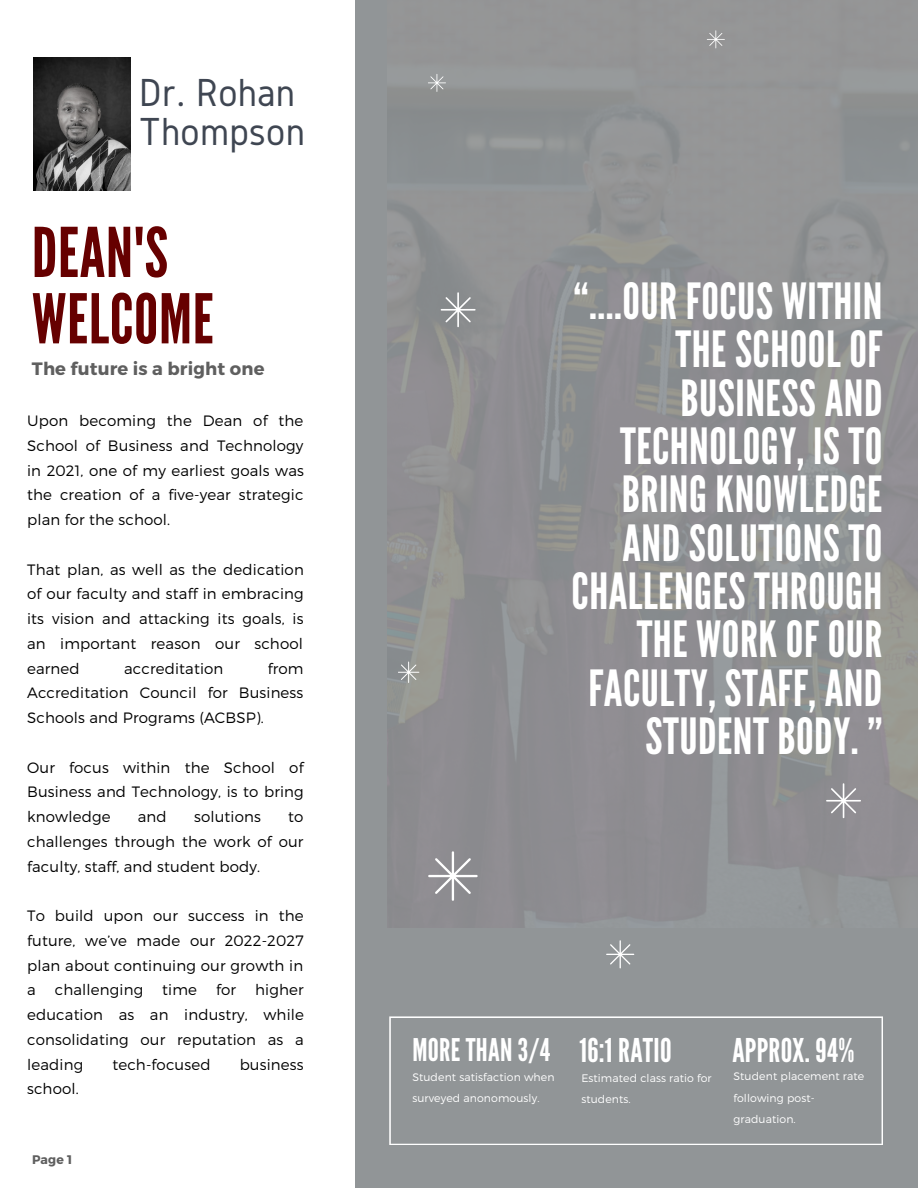
<style>
.page{position:relative;width:918px;height:1188px;background:#fff}
.page>*{position:absolute;margin:0;border:0;box-sizing:border-box;transform-origin:0 0}
.t1{font:68.4px/66.3px "League Gothic";letter-spacing:.01em;color:#600}
.t2{font:49.8px/48.3px "League Gothic";letter-spacing:.01em;color:#fff;text-align:right}
.t3{font:40.65px/38.2px "Gidole";letter-spacing:.01em;color:#3f4652}
.t4{font:32.7px "League Gothic";letter-spacing:.01em;color:#fff}
.t5{font:31.2px "League Gothic";letter-spacing:.01em;color:#fff}
.t6{font:700 17.85px "Montserrat";letter-spacing:.01em;color:#5f5f5f}
.t7{font:300 15px/24.8px "Montserrat";letter-spacing:.01em;color:#000;text-align:justify}
.t8{font:700 12.45px "Montserrat";color:#5f5f5f}
.t9{font:300 10.95px/21.3px "Montserrat";letter-spacing:.01em;color:#fff}
</style>
<div class="page">
<div style="left:355px;top:0;width:563px;height:1188px;background:#919597"></div>
<img style="left:387px;top:48px;width:531px;height:879px">
<img style="left:34px;top:57px;width:96px;height:133px">
<svg style="left:428px;top:74px;width:18px;height:18px"></svg>
<svg style="left:826px;top:783px;width:35px;height:35px"></svg>
<svg style="left:398px;top:662px;width:21px;height:21px"></svg>
<svg style="left:707px;top:30px;width:18px;height:18px"></svg>
<svg style="left:441px;top:292px;width:35px;height:35px"></svg>
<svg style="left:389px;top:1016px;width:494px;height:129px"></svg>
<svg style="left:428px;top:851px;width:50px;height:50px"></svg>
<svg style="left:606px;top:940px;width:28px;height:28px"></svg>
<p class="t3" style="left:139px;top:73px;width:167px">Dr. Rohan<br>Thompson</p>
<p class="t1" style="left:32px;top:221px;width:183px">DEAN'S<br>WELCOME</p>
<p class="t6" style="left:32px;top:357px;width:234px">The future is a bright one</p>
<p class="t7" style="left:27px;top:408px;width:278px">Upon becoming the Dean of the School of Business and Technology in 2021, one of my earliest goals was the creation of a five-year strategic plan for the school.</p>
<p class="t7" style="left:27px;top:556px;width:278px">That plan, as well as the dedication of our faculty and staff in embracing its vision and attacking its goals, is an important reason our school earned</p>
<p class="t7" style="left:27px;top:655px;width:278px;text-indent:241px">from Accreditation Council for Business Schools and Programs (ACBSP).</p>
<p class="t7" style="left:27px;top:754px;width:278px">Our focus within the School of Business and Technology, is to bring knowledge</p>
<p class="t7" style="left:124px;top:655px;width:101px">accreditation</p>
<p class="t7" style="left:138px;top:804px;width:30px">and</p>
<p class="t7" style="left:194px;top:804px;width:68px">solutions</p>
<p class="t7" style="left:27px;top:804px;width:278px;text-indent:261px">to challenges through the work of our faculty, staff, and student body.</p>
<p class="t7" style="left:27px;top:903px;width:278px">To build upon our success in the future, we’ve made our 2022-2027 plan about continuing our growth in a</p>
<p class="t7" style="left:55px;top:977px;width:90px">challenging</p>
<p class="t7" style="left:162px;top:977px;width:36px">time</p>
<p class="t7" style="left:216px;top:977px;width:22px">for</p>
<p class="t7" style="left:27px;top:977px;width:278px;text-indent:228px">higher education as an industry, while consolidating our reputation as a leading</p>
<p class="t7" style="left:112px;top:1051px;width:100px">tech-focused</p>
<p class="t7" style="left:240px;top:1051px;width:65px">business</p>
<p class="t7" style="left:27px;top:1076px;width:53px">school.</p>
<p class="t8" style="left:32px;top:1152px;width:42px">Page 1</p>
<p class="t2" style="left:572px;top:278px;width:312px">“....OUR FOCUS WITHIN<br>THE SCHOOL OF<br>BUSINESS AND<br>TECHNOLOGY, IS TO<br>BRING KNOWLEDGE<br>AND SOLUTIONS TO<br>CHALLENGES THROUGH<br>THE WORK OF OUR<br>FACULTY, STAFF, AND<br>STUDENT BODY. ”</p>
<p class="t5" style="left:412px;top:1031px;width:139px">MORE THAN 3/4</p>
<p class="t9" style="left:412px;top:1066px;width:144px">Student satisfaction when surveyed anonomously.</p>
<p class="t4" style="left:579px;top:1032px;width:94px">16:1 RATIO</p>
<p class="t9" style="left:581px;top:1067px;width:132px">Estimated class ratio for students.</p>
<p class="t4" style="left:732px;top:1032px;width:123px">APPROX. 94%</p>
<p class="t9" style="left:734px;top:1065px;width:132px">Student placement rate following post&shy;graduation.</p>
</div>
